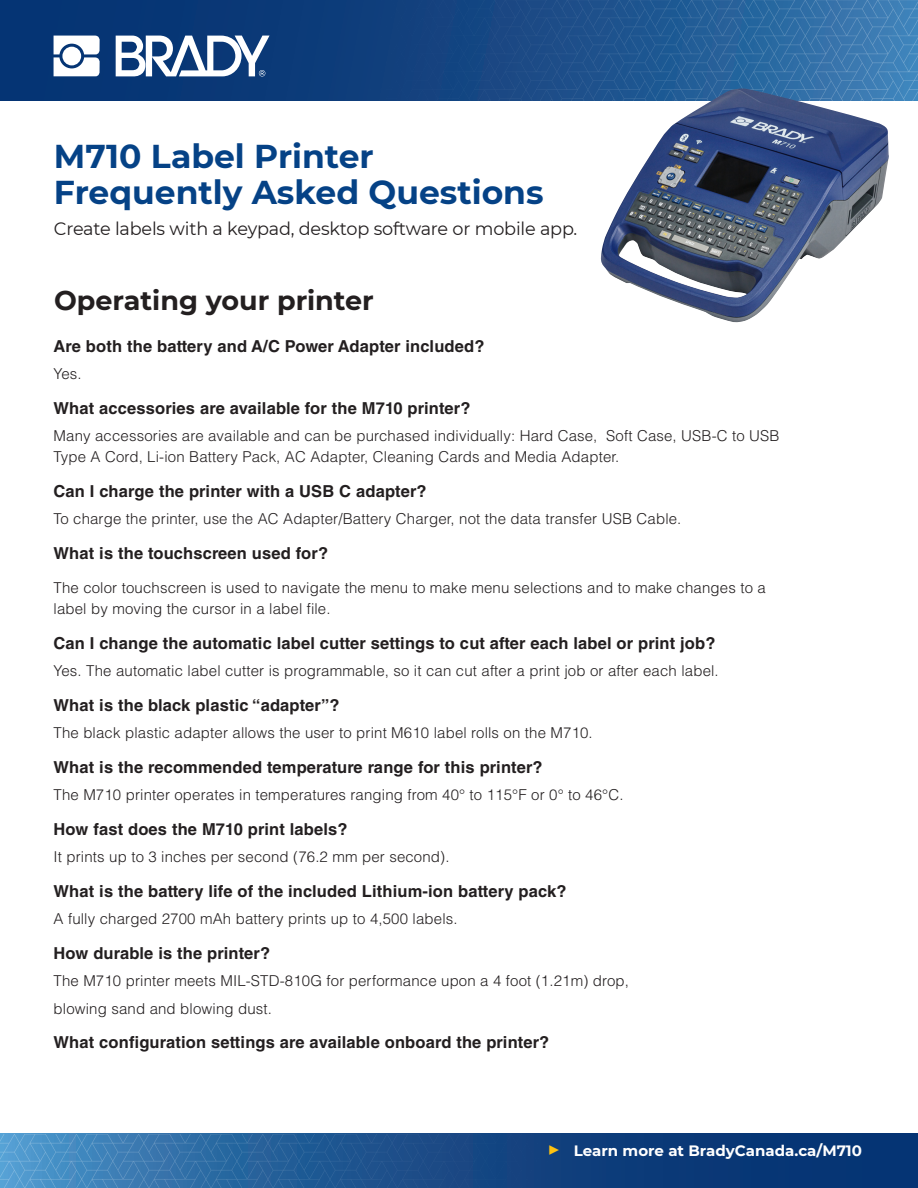
<style>
.page{position:relative;width:918px;height:1188px;background:#fff}
.page>*{position:absolute;margin:0;border:0;box-sizing:border-box;transform-origin:0 0}
.t1{font:700 33px "Montserrat";color:#054286}
.Section_Header{font:700 27px "Montserrat";color:#231f20}
.SubHeader{font:18px "Montserrat";letter-spacing:-.01em;color:#231f20}
.FAQ_QUESTIONS{font:700 16.5px "Helvetica LT Std";letter-spacing:.01em;color:#231f20}
.Body_Copy{font:300 15px/21px "Helvetica LT Std";letter-spacing:.01em;color:#231f20}
.FAQ_QUESTIONS-2{font:300 15px/21px "Helvetica LT Std";letter-spacing:.01em;color:#231f20}
.t2{font:700 15px "Montserrat";color:#fff}
.s1{font-size:22.5px;color:#fec210}
</style>
<div class="page">
<img style="left:0;top:0;width:918px;height:101px">
<img style="left:0;top:1134px;width:918px;height:54px">
<svg style="left:54px;top:36px;width:46px;height:40px"></svg>
<div style="left:62px;top:47px;width:19px;height:18px;background:#fff;border-radius:50%"></div>
<svg style="left:116px;top:36px;width:154px;height:41px"></svg>
<img style="left:601px;top:88px;width:288px;height:235px">
<p class="t1" style="left:54px;top:132px;width:321px">M710 Label Printer</p>
<p class="t1" style="left:54px;top:169px;width:491px">Frequently Asked Questions</p>
<p class="SubHeader" style="left:54px;top:217px;width:525px">Create labels with a keypad, desktop software or mobile app.</p>
<p class="Section_Header" style="left:54px;top:281px;width:321px">Operating your printer</p>
<p class="FAQ_QUESTIONS" style="left:54px;top:336px;width:432px">Are both the battery and A/C Power Adapter included?</p>
<p class="Body_Copy" style="left:54px;top:363px;width:30px">Yes.</p>
<p class="FAQ_QUESTIONS" style="left:54px;top:398px;width:419px">What accessories are available for the M710 printer?</p>
<p class="Body_Copy" style="left:54px;top:425px;width:728px">Many accessories are available and can be purchased individually: Hard Case, Soft Case, USB-C to USB<br>Type A Cord, Li-ion Battery Pack, AC Adapter, Cleaning Cards and Media Adapter.</p>
<p class="FAQ_QUESTIONS" style="left:54px;top:481px;width:375px">Can I charge the printer with a USB C adapter?</p>
<p class="Body_Copy" style="left:54px;top:508px;width:629px">To charge the printer, use the AC Adapter/Battery Charger, not the data transfer USB Cable.</p>
<p class="FAQ_QUESTIONS" style="left:54px;top:543px;width:276px">What is the touchscreen used for?</p>
<p class="FAQ_QUESTIONS-2" style="left:54px;top:577px;width:714px">The color touchscreen is used to navigate the menu to make menu selections and to make changes to a label by moving the cursor in a label file.</p>
<p class="FAQ_QUESTIONS" style="left:54px;top:633px;width:663px">Can I change the automatic label cutter settings to cut after each label or print job?</p>
<p class="Body_Copy" style="left:54px;top:660px;width:667px">Yes. The automatic label cutter is programmable, so it can cut after a print job or after each label.</p>
<p class="FAQ_QUESTIONS" style="left:54px;top:695px;width:288px">What is the black plastic “adapter”?</p>
<p class="Body_Copy" style="left:54px;top:722px;width:541px">The black plastic adapter allows the user to print M610 label rolls on the M710.</p>
<p class="FAQ_QUESTIONS" style="left:54px;top:757px;width:491px">What is the recommended temperature range for this printer?</p>
<p class="Body_Copy" style="left:54px;top:784px;width:572px">The M710 printer operates in temperatures ranging from 40° to 115°F or 0° to 46°C.</p>
<p class="FAQ_QUESTIONS" style="left:54px;top:819px;width:296px">How fast does the M710 print labels?</p>
<p class="Body_Copy" style="left:54px;top:846px;width:398px">It prints up to 3 inches per second (76.2 mm per second).</p>
<p class="FAQ_QUESTIONS" style="left:54px;top:881px;width:515px">What is the battery life of the included Lithium-ion battery pack?</p>
<p class="Body_Copy" style="left:54px;top:908px;width:406px">A fully charged 2700 mAh battery prints up to 4,500 labels.</p>
<p class="FAQ_QUESTIONS" style="left:54px;top:943px;width:218px">How durable is the printer?</p>
<p class="Body_Copy" style="left:54px;top:970px;width:577px">The M710 printer meets MIL-STD-810G for performance upon a 4 foot (1.21m) drop,</p>
<p class="Body_Copy" style="left:54px;top:998px;width:220px">blowing sand and blowing dust.</p>
<p class="FAQ_QUESTIONS" style="left:54px;top:1032px;width:497px">What configuration settings are available onboard the printer?</p>
<p class="t2" style="left:547px;top:1140px;width:317px"><span class="s1">▶</span> Learn more at BradyCanada.ca/M710</p>
</div>
